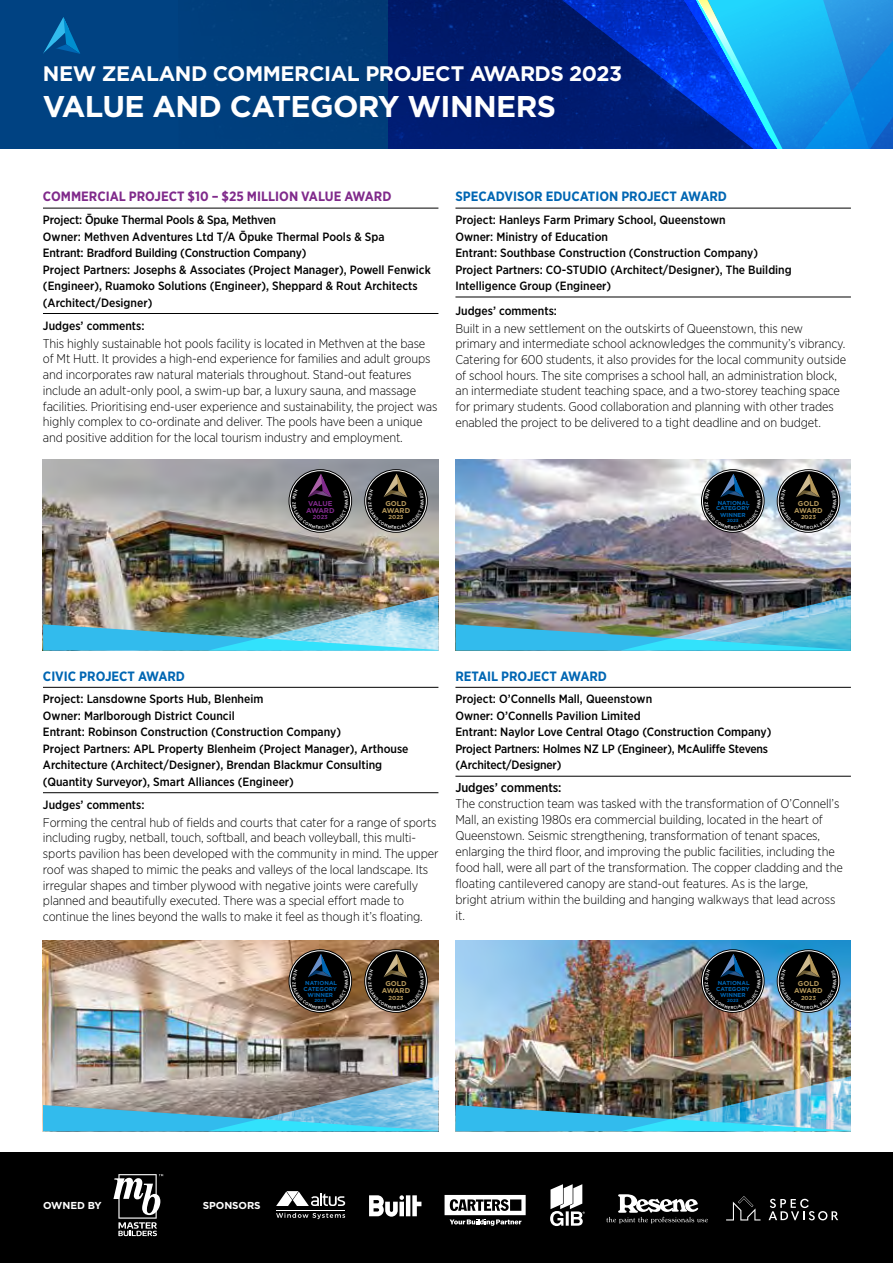
<style>
.page{position:relative;width:893px;height:1263px;background:#fff}
.page>*{position:absolute;margin:0;border:0;box-sizing:border-box;transform-origin:0 0}
.t1{font:700 30px "Gotham";letter-spacing:-.02em;color:#fff}
.t2{font:700 21px "Gotham";letter-spacing:-.02em;color:#fff}
.t3{font:700 13.5px "Gotham Narrow";color:#0066b3}
.t4{font:700 13.5px "Gotham Narrow";color:#802a8b}
.t5{font:300 12.75px/15.8px "Gotham Narrow";letter-spacing:-.01em;color:#000}
.t6{font:500 12.75px "Gotham Narrow";letter-spacing:-.01em;color:#000}
.t7{font:500 12px/16.5px "Gotham Narrow";color:#000}
.t8{font:700 10.05px "Gotham";letter-spacing:-.01em;color:#fff}
.t9{font:700 7.05px/7.4px "Gotham";color:#b4975a;text-align:center}
.t10{font:700 7.05px/7.4px "Gotham";letter-spacing:-.01em;color:#802a8b}
.t11{font:700 5.7px/6px "Gotham";color:#0066b3;text-align:center}
.t12{font:700 5.7px "Gotham";color:#b4975a}
.t13{font:700 5.7px "Gotham";color:#802a8b}
.t14{font:700 4.5px "Gotham";color:#0066b3}
</style>
<div class="page">
<div style="left:0;top:1152px;width:893px;height:111px;background:#000"></div>
<svg style="left:550px;top:1184px;width:35px;height:42px"></svg>
<hr style="left:276px;top:1210px;width:69px;height:1px;background:#fff">
<svg style="left:276px;top:1213px;width:69px;height:6px"></svg>
<svg style="left:276px;top:1191px;width:69px;height:15px"></svg>
<svg style="left:113px;top:1174px;width:50px;height:62px"></svg>
<svg style="left:606px;top:1194px;width:102px;height:29px"></svg>
<svg style="left:445px;top:1195px;width:81px;height:31px"></svg>
<svg style="left:369px;top:1195px;width:52px;height:22px"></svg>
<svg style="left:726px;top:1196px;width:34px;height:24px"></svg>
<svg style="left:769px;top:1199px;width:69px;height:21px"></svg>
<img style="left:43px;top:459px;width:395px;height:136px">
<img style="left:455px;top:940px;width:396px;height:136px">
<img style="left:43px;top:940px;width:395px;height:136px">
<img style="left:455px;top:459px;width:396px;height:136px">
<div style="left:0;top:0;width:893px;height:149px;background:#004282"></div>
<div style="left:179px;top:0;width:714px;height:149px;background:#003e7b"></div>
<svg style="left:388px;top:0;width:63px;height:149px;background:#001b6e"></svg>
<svg style="left:451px;top:0;width:113px;height:149px;background:#001a6c"></svg>
<svg style="left:43px;top:17px;width:37px;height:37px"></svg>
<svg style="left:43px;top:1076px;width:395px;height:55px;background:#80abb9"></svg>
<hr style="left:43px;top:687px;width:395px;height:1px;background:#000">
<hr style="left:43px;top:792px;width:395px;height:1px;background:#000">
<img style="left:455px;top:1076px;width:396px;height:55px">
<hr style="left:455px;top:687px;width:396px;height:1px;background:#000">
<hr style="left:455px;top:776px;width:396px;height:1px;background:#000">
<img style="left:455px;top:595px;width:396px;height:56px">
<hr style="left:455px;top:208px;width:396px;height:1px;background:#000">
<hr style="left:455px;top:297px;width:396px;height:1px;background:#000">
<img style="left:43px;top:595px;width:395px;height:56px">
<svg style="left:364px;top:469px;width:64px;height:64px"></svg>
<div style="left:365px;top:470px;width:62px;height:62px;border:1px solid #fff;border-radius:50%"></div>
<svg style="left:777px;top:469px;width:63px;height:64px"></svg>
<div style="left:778px;top:470px;width:61px;height:62px;border:1px solid #fff;border-radius:50%"></div>
<svg style="left:777px;top:949px;width:63px;height:64px"></svg>
<div style="left:778px;top:950px;width:61px;height:62px;border:1px solid #fff;border-radius:50%"></div>
<svg style="left:364px;top:949px;width:64px;height:64px"></svg>
<div style="left:365px;top:950px;width:62px;height:62px;border:1px solid #fff;border-radius:50%"></div>
<svg style="left:701px;top:469px;width:64px;height:64px"></svg>
<div style="left:702px;top:470px;width:61px;height:62px;border:1px solid #fff;border-radius:50%"></div>
<svg style="left:701px;top:949px;width:64px;height:64px"></svg>
<div style="left:702px;top:950px;width:61px;height:62px;border:1px solid #fff;border-radius:50%"></div>
<svg style="left:289px;top:949px;width:63px;height:64px"></svg>
<div style="left:290px;top:950px;width:61px;height:62px;border:1px solid #fff;border-radius:50%"></div>
<hr style="left:43px;top:208px;width:395px;height:1px;background:#000">
<hr style="left:43px;top:313px;width:395px;height:1px;background:#000">
<svg style="left:289px;top:469px;width:63px;height:64px"></svg>
<div style="left:290px;top:470px;width:61px;height:62px;border:1px solid #fff;border-radius:50%"></div>
<svg style="left:564px;top:0;width:329px;height:149px;background:#0d64c5"></svg>
<svg style="left:368px;top:474px;width:56px;height:55px;background:#201f1b"></svg>
<svg style="left:781px;top:474px;width:55px;height:55px;background:#21211f"></svg>
<svg style="left:781px;top:954px;width:55px;height:55px;background:#191e1e"></svg>
<svg style="left:368px;top:954px;width:56px;height:55px;background:#201b15"></svg>
<svg style="left:705px;top:474px;width:56px;height:55px;background:#1b1f24"></svg>
<svg style="left:705px;top:954px;width:56px;height:55px;background:#13181d"></svg>
<svg style="left:292px;top:954px;width:56px;height:55px;background:#171819"></svg>
<svg style="left:292px;top:474px;width:56px;height:55px;background:#1e191f"></svg>
<h2 class="t2" style="left:43px;top:59px;width:581px">NEW ZEALAND COMMERCIAL PROJECT AWARDS 2023</h2>
<h1 class="t1" style="left:43px;top:86px;width:515px">VALUE AND CATEGORY WINNERS</h1>
<p class="t4" style="left:43px;top:188px;width:350px">COMMERCIAL PROJECT $10 – $25 MILLION VALUE AWARD</p>
<p class="t7" style="left:43px;top:212px;width:389px">Project: Ōpuke Thermal Pools &amp; Spa, Methven<br>Owner: Methven Adventures Ltd T/A Ōpuke Thermal Pools &amp; Spa<br>Entrant: Bradford Building (Construction Company)<br>Project Partners: Josephs &amp; Associates (Project Manager), Powell Fenwick (Engineer), Ruamoko Solutions (Engineer), Sheppard &amp; Rout Architects (Architect/Designer)</p>
<p class="t7" style="left:43px;top:317px;width:103px">Judges’ comments:</p>
<p class="t5" style="left:43px;top:335px;width:396px">This highly sustainable hot pools facility is located in Methven at the base of Mt Hutt. It provides a high-end experience for families and adult groups and incorporates raw natural materials throughout. Stand-out features include an adult-only pool, a swim-up bar, a luxury sauna, and massage facilities. Prioritising end-user experience and sustainability, the project was highly complex to co-ordinate and deliver. The pools have been a unique and positive addition for the local tourism industry and employment.</p>
<p class="t3" style="left:455px;top:188px;width:273px">SPECADVISOR EDUCATION PROJECT AWARD</p>
<p class="t7" style="left:455px;top:212px;width:338px">Project: Hanleys Farm Primary School, Queenstown<br>Owner: Ministry of Education<br>Entrant: Southbase Construction (Construction Company)<br>Project Partners: CO-STUDIO (Architect/Designer), The Building Intelligence Group (Engineer)</p>
<p class="t7" style="left:455px;top:302px;width:103px">Judges’ comments:</p>
<p class="t5" style="left:455px;top:320px;width:392px">Built in a new settlement on the outskirts of Queenstown, this new primary and intermediate school acknowledges the community’s vibrancy.<br>Catering for 600 students, it also provides for the local community outside of school hours. The site comprises a school hall, an administration block, an intermediate student teaching space, and a two-storey teaching space for primary students. Good collaboration and planning with other trades enabled the project to be delivered to a tight deadline and on budget.</p>
<p class="t10" style="left:306px;top:499px;width:30px">VALUE<br>AWARD</p>
<p class="t13" style="left:313px;top:514px;width:16px">2023</p>
<p class="t9" style="left:382px;top:499px;width:30px">GOLD<br>AWARD</p>
<p class="t12" style="left:389px;top:514px;width:16px">2023</p>
<p class="t11" style="left:716px;top:500px;width:35px">NATIONAL<br>CATEGORY<br>WINNER</p>
<p class="t14" style="left:727px;top:517px;width:13px">2023</p>
<p class="t9" style="left:794px;top:499px;width:30px">GOLD<br>AWARD</p>
<p class="t12" style="left:801px;top:514px;width:16px">2023</p>
<p class="t3" style="left:43px;top:667px;width:144px">CIVIC PROJECT AWARD</p>
<p class="t7" style="left:43px;top:691px;width:367px">Project: Lansdowne Sports Hub, Blenheim<br>Owner: Marlborough District Council<br>Entrant: Robinson Construction (Construction Company)<br>Project Partners: APL Property Blenheim (Project Manager), Arthouse Architecture (Architect/Designer), Brendan Blackmur Consulting (Quantity Surveyor), Smart Alliances (Engineer)</p>
<p class="t7" style="left:43px;top:796px;width:103px">Judges’ comments:</p>
<p class="t5" style="left:43px;top:814px;width:397px">Forming the central hub of fields and courts that cater for a range of sports including rugby, netball, touch, softball, and beach volleyball, this multi&shy;sports pavilion has been developed with the community in mind. The upper roof was shaped to mimic the peaks and valleys of the local landscape. Its irregular shapes and timber plywood with negative joints were carefully planned and beautifully executed. There was a special effort made to continue the lines beyond the walls to make it feel as though it’s floating.</p>
<p class="t3" style="left:455px;top:667px;width:153px">RETAIL PROJECT AWARD</p>
<p class="t7" style="left:455px;top:691px;width:318px">Project: O’Connells Mall, Queenstown<br>Owner: O’Connells Pavilion Limited<br>Entrant: Naylor Love Central Otago (Construction Company)<br>Project Partners: Holmes NZ LP (Engineer), McAuliffe Stevens (Architect/Designer)</p>
<p class="t6" style="left:455px;top:779px;width:108px">Judges’ comments:</p>
<p class="t5" style="left:455px;top:795px;width:389px">The construction team was tasked with the transformation of O’Connell’s Mall, an existing 1980s era commercial building, located in the heart of Queenstown. Seismic strengthening, transformation of tenant spaces, enlarging the third floor, and improving the public facilities, including the food hall, were all part of the transformation. The copper cladding and the floating cantilevered canopy are stand-out features. As is the large, bright atrium within the building and hanging walkways that lead across it.</p>
<p class="t11" style="left:304px;top:980px;width:35px">NATIONAL<br>CATEGORY<br>WINNER</p>
<p class="t14" style="left:315px;top:997px;width:13px">2023</p>
<p class="t9" style="left:382px;top:979px;width:30px">GOLD<br>AWARD</p>
<p class="t12" style="left:389px;top:994px;width:16px">2023</p>
<p class="t11" style="left:716px;top:980px;width:35px">NATIONAL<br>CATEGORY<br>WINNER</p>
<p class="t14" style="left:727px;top:997px;width:13px">2023</p>
<p class="t9" style="left:794px;top:979px;width:30px">GOLD<br>AWARD</p>
<p class="t12" style="left:801px;top:994px;width:16px">2023</p>
<p class="t8" style="left:43px;top:1199px;width:60px">OWNED BY</p>
<p class="t8" style="left:203px;top:1199px;width:59px">SPONSORS</p>
</div>
